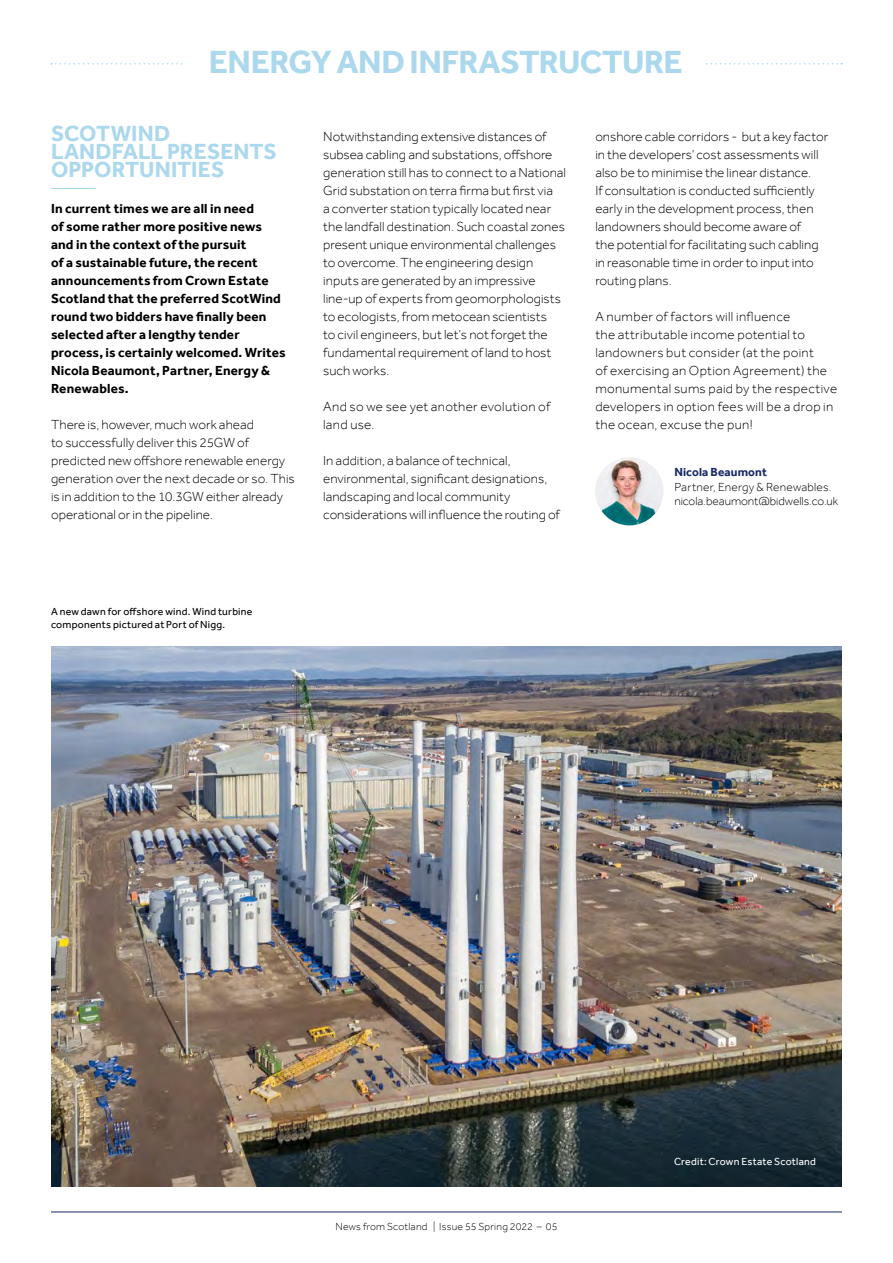
<style>
.page{position:relative;width:893px;height:1263px;background:#fff}
.page>*{position:absolute;margin:0;border:0;box-sizing:border-box;transform-origin:0 0}
.t1{font:700 33px "Effra";letter-spacing:-.015em;color:#abd8ed}
.t2{font:700 22.5px/18px "Effra";color:#abd8ed}
.t3{font:300 22.5px "Effra";color:#abd8ed}
.t4{font:300 13.5px/18px "Effra";letter-spacing:.005em;color:#000}
.t5{font:700 13.5px/18px "Effra";letter-spacing:.015em;color:#000}
.t6{font:300 13.5px/18px "Effra";letter-spacing:.025em;color:#000}
.t7{font:300 12px/14.4px "Effra";color:#000}
.t8{font:700 12px "Effra";letter-spacing:.01em;color:#182865}
.t9{font:10.5px/12.6px "Effra";letter-spacing:.025em;color:#000}
.t10{font:300 10.5px "Effra";letter-spacing:.02em;color:#000}
.t11{font:10.5px "Effra";letter-spacing:.02em;color:#fff}
</style>
<div class="page">
<hr style="left:51px;top:1212px;width:791px;height:1px;background:#182865">
<svg style="left:51px;top:63px;width:132px;height:2px"></svg>
<svg style="left:706px;top:63px;width:136px;height:2px"></svg>
<img style="left:595px;top:457px;width:68px;height:68px">
<img style="left:51px;top:646px;width:791px;height:540px">
<h1 class="t1" style="left:209px;top:42px;width:475px">ENERGY AND INFRASTRUCTURE</h1>
<h2 class="t2" style="left:51px;top:124px;width:227px">SCOTWIND<br>LANDFALL PRESENTS<br>OPPORTUNITIES</h2>
<h2 class="t3" style="left:51px;top:174px;width:46px">――</h2>
<p class="t5" style="left:51px;top:199px;width:236px">In current times we are all in need<br>of some rather more positive news and in the context of the pursuit<br>of a sustainable future, the recent announcements from Crown Estate<br>Scotland that the preferred ScotWind round two bidders have finally been selected after a lengthy tender process, is certainly welcomed. Writes<br>Nicola Beaumont, Partner, Energy &amp;<br>Renewables.</p>
<p class="t4" style="left:51px;top:415px;width:245px">There is, however, much work ahead<br>to successfully deliver this 25GW of predicted new offshore renewable energy generation over the next decade or so. This is in addition to the 10.3GW either already operational or in the pipeline.</p>
<p class="t4" style="left:323px;top:127px;width:244px">Notwithstanding extensive distances of subsea cabling and substations, offshore generation still has to connect to a National Grid substation on terra firma but first via<br>a converter station typically located near the landfall destination. Such coastal zones present unique environmental challenges to overcome. The engineering design inputs are generated by an impressive line-up of experts from geomorphologists to ecologists, from metocean scientists<br>to civil engineers, but let’s not forget the fundamental requirement of land to host such works.</p>
<p class="t4" style="left:323px;top:397px;width:229px">And so we see yet another evolution of land use.</p>
<p class="t4" style="left:323px;top:451px;width:238px">In addition, a balance of technical, environmental, significant designations, landscaping and local community considerations will influence the routing of</p>
<p class="t4" style="left:595px;top:127px;width:234px">onshore cable corridors - but a key factor in the developers’ cost assessments will also be to minimise the linear distance.<br>If consultation is conducted sufficiently early in the development process, then landowners should become aware of<br>the potential for facilitating such cabling in reasonable time in order to input into routing plans.</p>
<p class="t6" style="left:595px;top:307px;width:243px">A number of factors will influence<br>the attributable income potential to landowners but consider (at the point<br>of exercising an Option Agreement) the monumental sums paid by the respective developers in option fees will be a drop in the ocean, excuse the pun!</p>
<p class="t8" style="left:674px;top:465px;width:94px">Nicola Beaumont</p>
<p class="t7" style="left:674px;top:479px;width:165px">Partner, Energy &amp; Renewables. nicola.beaumont@bidwells.co.uk</p>
<p class="t9" style="left:51px;top:605px;width:203px">A new dawn for offshore wind. Wind turbine components pictured at Port of Nigg.</p>
<p class="t10" style="left:336px;top:1220px;width:223px">News from Scotland | Issue 55 Spring 2022 – 05</p>
<p class="t11" style="left:674px;top:1156px;width:143px">Credit: Crown Estate Scotland</p>
</div>
